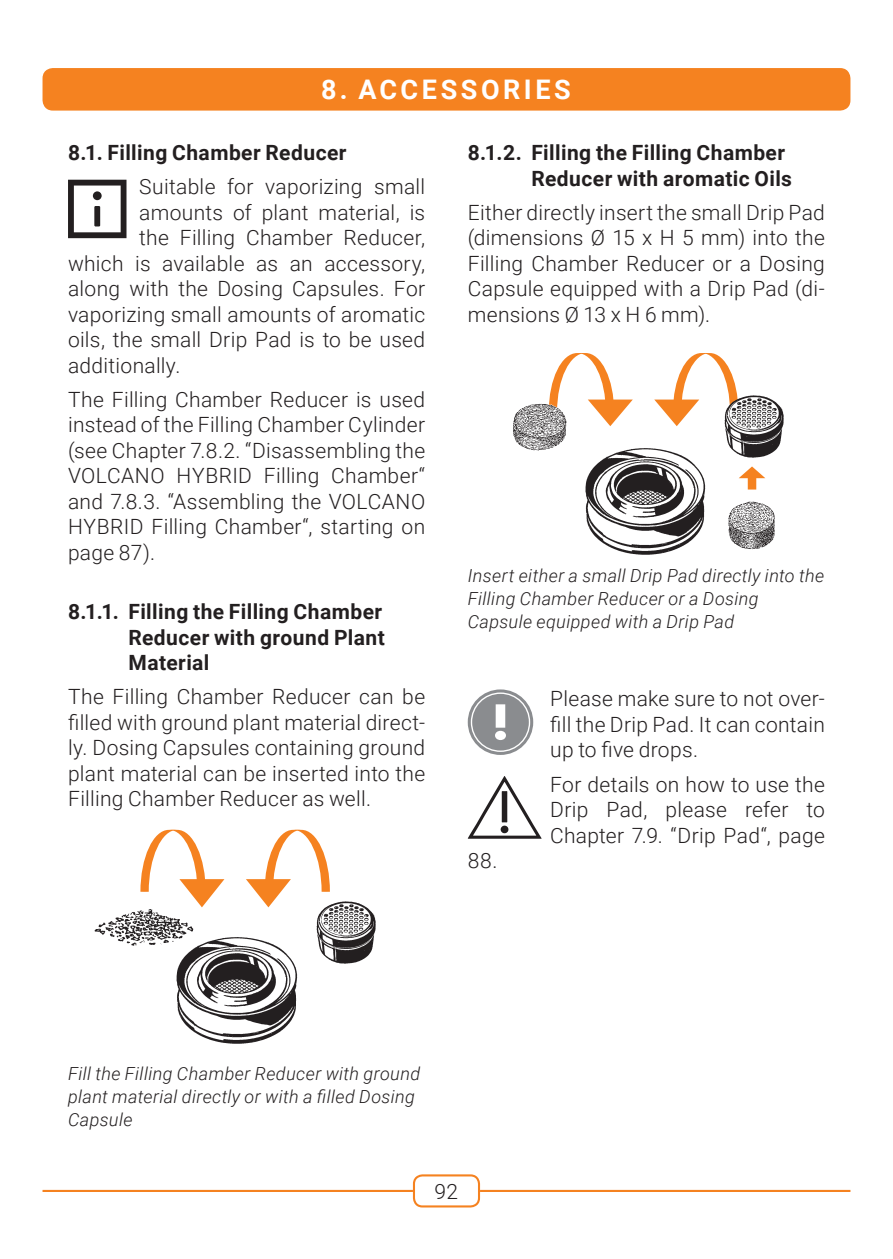
<style>
.page{position:relative;width:893px;height:1259px;background:#fff}
.page>*{position:absolute;margin:0;border:0;box-sizing:border-box;transform-origin:0 0}
.t1{font:700 27px "Roboto";letter-spacing:.13em;color:#fff}
.t2{font:300 21px/25.5px "Roboto";letter-spacing:.015em;color:#231f20;text-align:justify}
.t3{font:700 21px/25.5px "Roboto";letter-spacing:.02em;color:#231f20}
.t4{font:italic 300 18px/22.8px "Roboto";letter-spacing:.02em;color:#231f20}
</style>
<div class="page">
<img style="left:94px;top:909px;width:99px;height:37px">
<img style="left:168px;top:928px;width:130px;height:116px">
<svg style="left:140px;top:829px;width:84px;height:78px"></svg>
<svg style="left:246px;top:829px;width:84px;height:78px"></svg>
<img style="left:312px;top:901px;width:63px;height:62px">
<img style="left:585px;top:448px;width:121px;height:107px">
<svg style="left:549px;top:353px;width:84px;height:73px"></svg>
<svg style="left:654px;top:353px;width:84px;height:73px"></svg>
<img style="left:513px;top:399px;width:58px;height:52px">
<svg style="left:739px;top:466px;width:26px;height:23px"></svg>
<img style="left:728px;top:501px;width:47px;height:49px">
<img style="left:720px;top:396px;width:63px;height:62px">
<div style="left:413px;top:1174px;width:67px;height:33px;border:2px solid #f58220;border-radius:9px"></div>
<hr style="left:43px;top:1190px;width:370px;height:2px;background:#f58220">
<hr style="left:480px;top:1190px;width:370px;height:2px;background:#f58220">
<div style="left:468px;top:689px;width:65px;height:66px;background:#8a8c8f;border-radius:50%"></div>
<svg style="left:495px;top:704px;width:11px;height:36px"></svg>
<div style="left:471px;top:692px;width:59px;height:60px;border:1px solid #fff;border-radius:50%"></div>
<svg style="left:468px;top:776px;width:74px;height:62px"></svg>
<div style="left:501px;top:825px;width:7px;height:8px;background:#231f20;border-radius:50%"></div>
<svg style="left:68px;top:180px;width:58px;height:58px"></svg>
<div style="left:94px;top:206px;width:6px;height:20px;background:#231f20"></div>
<div style="left:93px;top:191px;width:9px;height:9px;background:#231f20;border-radius:50%"></div>
<div style="left:43px;top:68px;width:807px;height:43px;background:#f58220;border-radius:10px"></div>
<p class="t1" style="left:321px;top:70px;width:251px">8. ACCESSORIES</p>
<p class="t3" style="left:68px;top:139px;width:280px">8.1. Filling Chamber Reducer</p>
<p class="t2" style="left:139px;top:173px;width:287px">Suitable for vaporizing small</p>
<p class="t2" style="left:139px;top:199px;width:287px">amounts of plant material, is</p>
<p class="t2" style="left:139px;top:224px;width:287px">the Filling Chamber Reducer,</p>
<p class="t2" style="left:68px;top:250px;width:359px">which is available as an accessory,</p>
<p class="t2" style="left:68px;top:275px;width:359px">along with the Dosing Capsules. For</p>
<p class="t2" style="left:68px;top:301px;width:359px">vaporizing small amounts of aromatic</p>
<p class="t2" style="left:68px;top:326px;width:359px">oils, the small Drip Pad is to be used</p>
<p class="t2" style="left:68px;top:352px;width:114px">additionally.</p>
<p class="t2" style="left:68px;top:386px;width:359px">The Filling Chamber Reducer is used instead of the Filling Chamber Cylinder (see Chapter 7.8.2. “Disassembling the VOLCANO HYBRID Filling Chamber“ and 7.8.3. “Assembling the VOLCANO HYBRID Filling Chamber“, starting on page 87).</p>
<p class="t3" style="left:128px;top:598px;width:258px;text-indent:-60px">8.1.1. Filling the Filling Chamber<br>Reducer with ground Plant<br>Material</p>
<p class="t2" style="left:68px;top:683px;width:359px">The Filling Chamber Reducer can be filled with ground plant material direct&shy;ly. Dosing Capsules containing ground plant material can be inserted into the Filling Chamber Reducer as well.</p>
<p class="t3" style="left:531px;top:139px;width:262px;text-indent:-64px">8.1.2. Filling the Filling Chamber<br>Reducer with aromatic Oils</p>
<p class="t2" style="left:468px;top:199px;width:359px">Either directly insert the small Drip Pad (dimensions Ø 15 x H 5 mm) into the Filling Chamber Reducer or a Dosing Capsule equipped with a Drip Pad (di&shy;mensions Ø 13 x H 6 mm).</p>
<p class="t4" style="left:468px;top:564px;width:358px">Insert either a small Drip Pad directly into the<br>Filling Chamber Reducer or a Dosing<br>Capsule equipped with a Drip Pad</p>
<p class="t2" style="left:468px;top:847px;width:31px">88.</p>
<p class="t2" style="left:550px;top:685px;width:276px">Please make sure to not over&shy;fill the Drip Pad. It can contain up to five drops.</p>
<p class="t2" style="left:550px;top:770px;width:276px">For details on how to use the Drip Pad, please refer to Chapter 7.9. “Drip Pad“, page</p>
<p class="t4" style="left:68px;top:1061px;width:354px">Fill the Filling Chamber Reducer with ground plant material directly or with a filled Dosing<br>Capsule</p>
<p class="t2" style="left:434px;top:1177px;width:25px">92</p>
</div>
